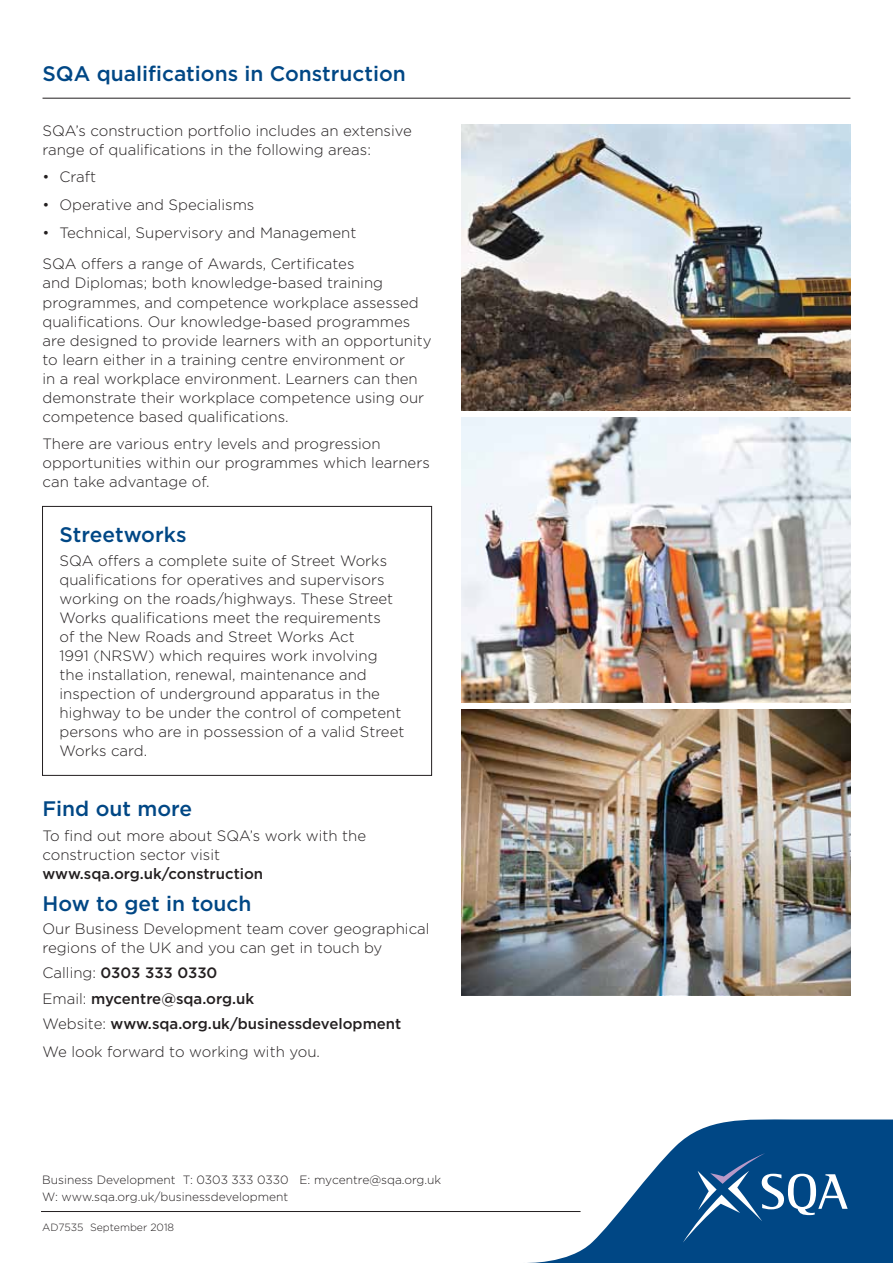
<style>
.page{position:relative;width:893px;height:1263px;background:#fff}
.page>*{position:absolute;margin:0;border:0;box-sizing:border-box;transform-origin:0 0}
.t1{font:500 21px "Gotham";color:#004785}
.t2{font:300 15px/19px "Gotham";color:#231f20}
.t3{font:500 15px/25.5px "Gotham";color:#231f20}
.t4{font:300 12px/17.5px "Gotham";color:#231f20}
.t5{font:300 10.5px "Gotham";color:#231f20}
.s1{font-weight:300}
</style>
<div class="page">
<hr style="left:41px;top:1211px;width:540px;height:1px;background:#231f20">
<hr style="left:43px;top:98px;width:807px;height:1px;background:#231f20">
<svg style="left:527px;top:1119px;width:366px;height:144px;fill:#004785"></svg>
<svg style="left:683px;top:1153px;width:165px;height:90px"></svg>
<img style="left:461px;top:125px;width:389px;height:285px">
<img style="left:461px;top:417px;width:389px;height:286px">
<img style="left:461px;top:709px;width:389px;height:286px">
<div style="left:42px;top:506px;width:390px;height:270px;border:1px solid #231f20"></div>
<h1 class="t1" style="left:43px;top:61px;width:365px">SQA qualifications in Construction</h1>
<p class="t2" style="left:43px;top:121px;width:371px">SQA’s construction portfolio includes an extensive range of qualifications in the following areas:</p>
<p class="t2" style="left:43px;top:167px;width:55px">• Craft</p>
<p class="t2" style="left:43px;top:195px;width:213px">• Operative and Specialisms</p>
<p class="t2" style="left:43px;top:216px;width:315px;line-height:31.8px">• Technical, Supervisory and Management<br>SQA offers a range of Awards, Certificates</p>
<p class="t2" style="left:43px;top:273px;width:391px">and Diplomas; both knowledge-based training programmes, and competence workplace assessed qualifications. Our knowledge-based programmes are designed to provide learners with an opportunity to learn either in a training centre environment or<br>in a real workplace environment. Learners can then demonstrate their workplace competence using our competence based qualifications.</p>
<p class="t2" style="left:43px;top:434px;width:389px">There are various entry levels and progression opportunities within our programmes which learners can take advantage of.</p>
<h1 class="t1" style="left:60px;top:523px;width:128px">Streetworks</h1>
<p class="t2" style="left:60px;top:551px;width:346px">SQA offers a complete suite of Street Works qualifications for operatives and supervisors working on the roads/highways. These Street Works qualifications meet the requirements<br>of the New Roads and Street Works Act<br>1991 (NRSW) which requires work involving the installation, renewal, maintenance and inspection of underground apparatus in the highway to be under the control of competent persons who are in possession of a valid Street Works card.</p>
<h1 class="t1" style="left:43px;top:796px;width:151px">Find out more</h1>
<p class="t2" style="left:43px;top:826px;width:325px">To find out more about SQA’s work with the construction sector visit</p>
<p class="t3" style="left:43px;top:861px;width:222px">www.sqa.org.uk/construction</p>
<h1 class="t1" style="left:43px;top:891px;width:211px">How to get in touch</h1>
<p class="t2" style="left:43px;top:919px;width:389px">Our Business Development team cover geographical regions of the UK and you can get in touch by</p>
<p class="t3" style="left:43px;top:960px;width:360px"><span class="s1">Calling:</span> 0303 333 0330<br><span class="s1">Email:</span> mycentre@sqa.org.uk<br><span class="s1">Website:</span> www.sqa.org.uk/businessdevelopment</p>
<p class="t2" style="left:43px;top:1042px;width:279px">We look forward to working with you.</p>
<p class="t4" style="left:42px;top:1171px;width:401px">Business Development T: 0303 333 0330 E: mycentre@sqa.org.uk<br>W: www.sqa.org.uk/businessdevelopment</p>
<p class="t5" style="left:42px;top:1221px;width:134px">AD7535 September 2018</p>
</div>
